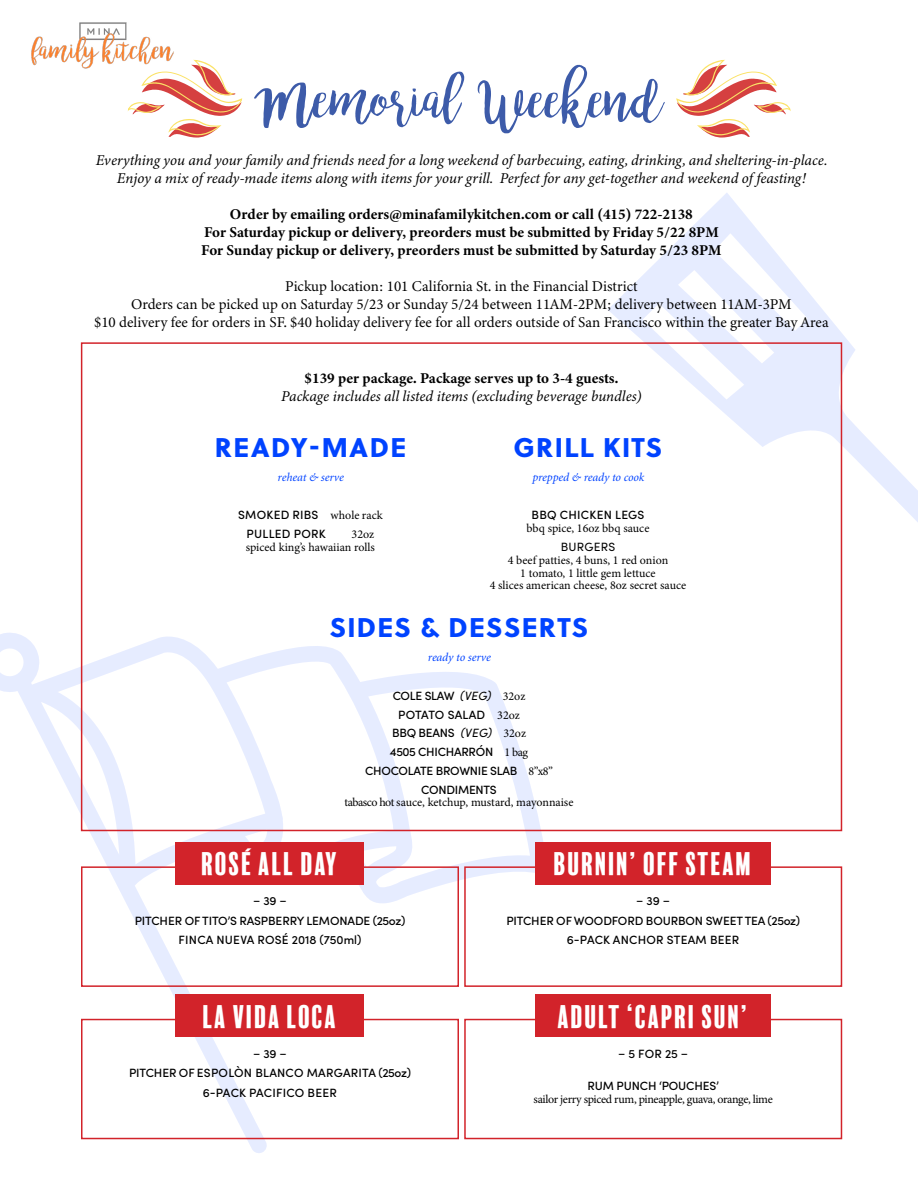
<style>
.page{position:relative;width:918px;height:1188px;background:#fff}
.page>*{position:absolute;margin:0;border:0;box-sizing:border-box;transform-origin:0 0}
.t1{font:56.55px "bromello";color:#3d5ba9}
.t2{font:30px "Balboa Plus Fill";color:#fff}
.t3{font:27px "Soleil Xb";letter-spacing:.05em;color:#0043ff}
.t4{font:italic 15px/18px "Minion 3";color:#000;text-align:center}
.t5{font:15px/18px "Minion 3";color:#000;text-align:center}
.t6{font:700 15px/18px "Minion 3";color:#000;text-align:center}
.t7{font:500 12px/18.8px "Sofia Pro";letter-spacing:-.01em;color:#000;text-align:center}
.t8{font:12px/12.8px "Minion Pro";letter-spacing:-.005em;color:#000;text-align:right}
.t9{font:500 12px/19.5px "Sofia Pro";letter-spacing:.02em;color:#000}
.t10{font:12px "Minion Pro";letter-spacing:-.03em;color:#000}
.t11{font:italic 12px "Minion";color:#0043ff}
.t12{font:12px "Sofia Pro";letter-spacing:.02em;color:#000}
.s1{font-family:"Minion Pro";font-weight:400}
.s2{font-weight:400;font-style:italic}
</style>
<div class="page">
<svg style="left:608px;top:193px;width:310px;height:443px"></svg>
<svg style="left:0;top:631px;width:548px;height:522px"></svg>
<img style="left:31px;top:22px;width:143px;height:47px">
<div style="left:81px;top:342px;width:761px;height:489px;border:2px solid #d2232a"></div>
<div style="left:464px;top:866px;width:378px;height:121px;border:2px solid #d2232a"></div>
<div style="left:536px;top:842px;width:235px;height:42px;background:#d2232a"></div>
<div style="left:81px;top:866px;width:378px;height:121px;border:2px solid #d2232a"></div>
<div style="left:176px;top:842px;width:188px;height:42px;background:#d2232a"></div>
<div style="left:464px;top:1019px;width:378px;height:120px;border:2px solid #d2232a"></div>
<div style="left:536px;top:994px;width:235px;height:43px;background:#d2232a"></div>
<div style="left:81px;top:1019px;width:378px;height:120px;border:2px solid #d2232a"></div>
<div style="left:176px;top:994px;width:188px;height:43px;background:#d2232a"></div>
<svg style="left:127px;top:59px;width:116px;height:79px"></svg>
<svg style="left:676px;top:59px;width:115px;height:79px"></svg>
<h1 class="t1" style="left:255px;top:65px;width:411px">Memorial Weekend</h1>
<p class="t4" style="left:96px;top:151px;width:732px">Everything you and your family and friends need for a long weekend of barbecuing, eating, drinking, and sheltering-in-place.<br>Enjoy a mix of ready-made items along with items for your grill. Perfect for any get-together and weekend of feasting!</p>
<p class="t6" style="left:201px;top:205px;width:522px">Order by emailing orders@minafamilykitchen.com or call (415) 722-2138<br>For Saturday pickup or delivery, preorders must be submitted by Friday 5/22 8PM<br>For Sunday pickup or delivery, preorders must be submitted by Saturday 5/23 8PM</p>
<p class="t5" style="left:94px;top:277px;width:736px">Pickup location: 101 California St. in the Financial District<br>Orders can be picked up on Saturday 5/23 or Sunday 5/24 between 11AM-2PM; delivery between 11AM-3PM<br>$10 delivery fee for orders in SF. $40 holiday delivery fee for all orders outside of San Francisco within the greater Bay Area</p>
<p class="t6" style="left:305px;top:369px;width:315px">$139 per package. Package serves up to 3-4 guests.</p>
<p class="t4" style="left:281px;top:387px;width:362px">Package includes all listed items (excluding beverage bundles)</p>
<h3 class="t3" style="left:215px;top:426px;width:193px">READY-MADE</h3>
<p class="t11" style="left:277px;top:471px;width:68px">reheat &amp; serve</p>
<p class="t9" style="left:247px;top:504px;width:138px;text-indent:-8px">SMOKED RIBS <span class="s1">whole rack<br></span>PULLED PORK</p>
<p class="t8" style="left:246px;top:528px;width:131px">32oz<br>spiced king’s hawaiian rolls</p>
<h3 class="t3" style="left:514px;top:426px;width:150px">GRILL KITS</h3>
<p class="t11" style="left:532px;top:471px;width:113px">prepped &amp; ready to cook</p>
<p class="t9" style="left:532px;top:504px;width:114px">BBQ CHICKEN LEGS</p>
<p class="t8" style="left:527px;top:522px;width:124px">bbq spice, 16oz bbq sauce</p>
<p class="t12" style="left:561px;top:538px;width:56px">BURGERS</p>
<p class="t8" style="left:490px;top:554px;width:198px;text-align:center">4 beef patties, 4 buns, 1 red onion<br>1 tomato, 1 little gem lettuce<br>4 slices american cheese, 8oz secret sauce</p>
<h3 class="t3" style="left:330px;top:606px;width:260px">SIDES &amp; DESSERTS</h3>
<p class="t11" style="left:428px;top:652px;width:64px">ready to serve</p>
<p class="t7" style="left:365px;top:685px;width:190px">COLE SLAW <span class="s2">(VEG)</span> <span class="s1">32oz<br></span>POTATO SALAD <span class="s1">32oz<br></span>BBQ BEANS <span class="s2">(VEG)</span> <span class="s1">32oz<br></span>4505 CHICHARRÓN <span class="s1">1 bag<br></span>CHOCOLATE BROWNIE SLAB <span class="s1">8”x8”<br></span>CONDIMENTS</p>
<p class="t8" style="left:345px;top:796px;width:230px">tabasco hot sauce, ketchup, mustard, mayonnaise</p>
<h2 class="t2" style="left:201px;top:847px;width:139px">ROSÉ ALL DAY</h2>
<h2 class="t2" style="left:554px;top:847px;width:201px">BURNIN’ OFF STEAM</h2>
<p class="t7" style="left:135px;top:891px;width:272px;line-height:19.5px">– 39 –<br>PITCHER OF TITO’S RASPBERRY LEMONADE (25oz)<br>FINCA NUEVA ROSÉ 2018 (750ml)</p>
<h2 class="t2" style="left:202px;top:1000px;width:137px">LA VIDA LOCA</h2>
<p class="t9" style="left:129px;top:1043px;width:284px;text-align:center">– 39 –<br>PITCHER OF ESPOLÒN BLANCO MARGARITA (25oz)<br>6-PACK PACIFICO BEER</p>
<p class="t7" style="left:506px;top:891px;width:295px;line-height:19.5px">– 39 –<br>PITCHER OF WOODFORD BOURBON SWEET TEA (25oz)<br>6-PACK ANCHOR STEAM BEER</p>
<h2 class="t2" style="left:557px;top:1000px;width:193px">ADULT ‘CAPRI SUN’</h2>
<p class="t7" style="left:618px;top:1043px;width:72px">– 5 FOR 25 –</p>
<p class="t7" style="left:587px;top:1076px;width:133px">RUM PUNCH ‘POUCHES’</p>
<p class="t10" style="left:534px;top:1091px;width:241px">sailor jerry spiced rum, pineapple, guava, orange, lime</p>
</div>
